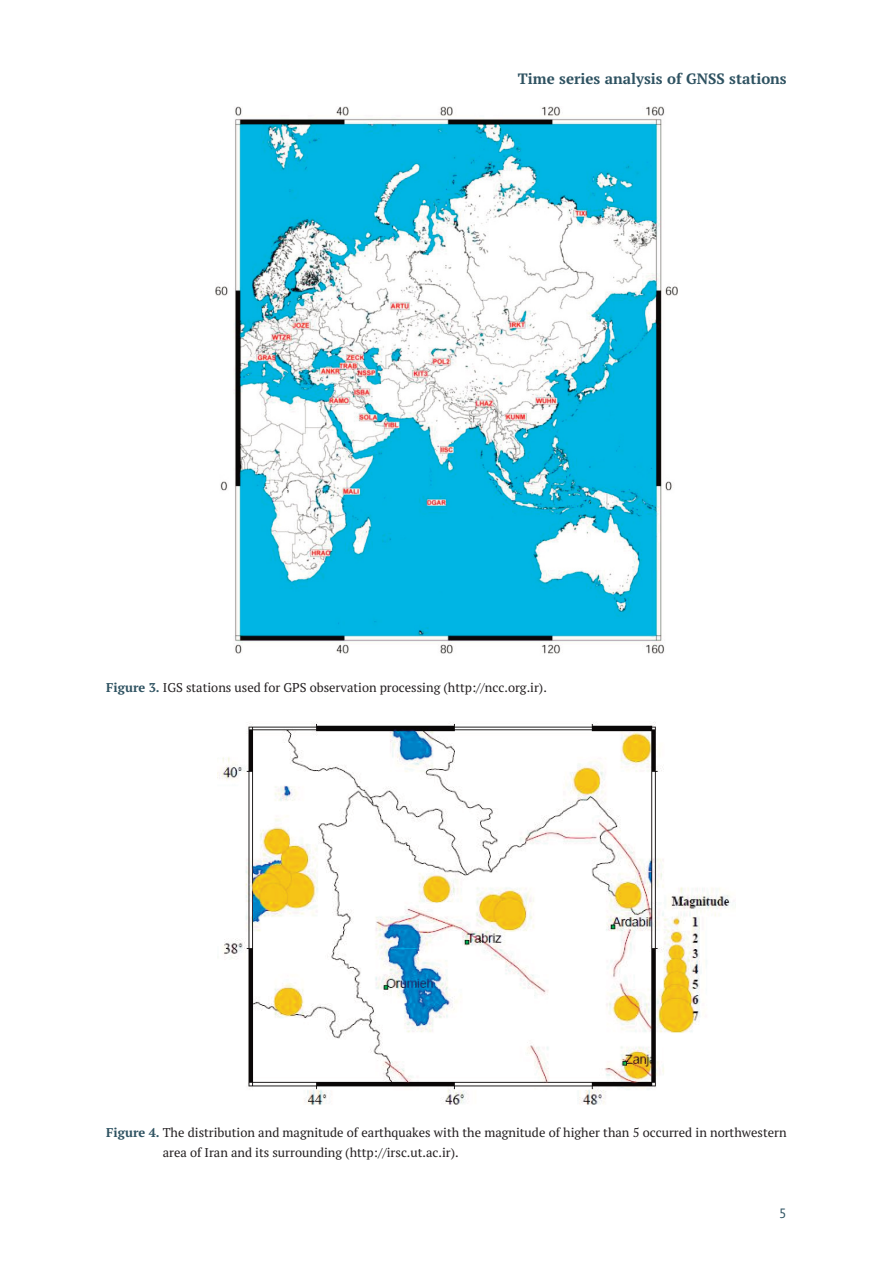
<style>
.page{position:relative;width:893px;height:1263px;background:#fff}
.page>*{position:absolute;margin:0;border:0;box-sizing:border-box;transform-origin:0 0}
.t1{font:700 15px "PT Serif";color:#2e5261}
.t2{font:13.5px "PT Sans";color:#2e5261}
.t3{font:12.75px/20.2px "PT Serif";color:#231f20}
.s1{font-weight:700;color:#2e5261}
</style>
<div class="page">
<img style="left:215px;top:106px;width:463px;height:548px">
<img style="left:217px;top:722px;width:514px;height:383px">
<p class="t1" style="left:518px;top:73px;width:270px">Time series analysis of GNSS stations</p>
<p class="t3" style="left:106px;top:678px;width:442px"><span class="s1">Figure 3.</span> IGS stations used for GPS observation processing (http://ncc.org.ir).</p>
<p class="t3" style="left:163px;top:1123px;width:625px;text-indent:-56px"><span class="s1">Figure 4.</span> The distribution and magnitude of earthquakes with the magnitude of higher than 5 occurred in northwestern area of Iran and its surrounding (http://irsc.ut.ac.ir).</p>
<p class="t2" style="left:779px;top:1209px;width:9px">5</p>
</div>
